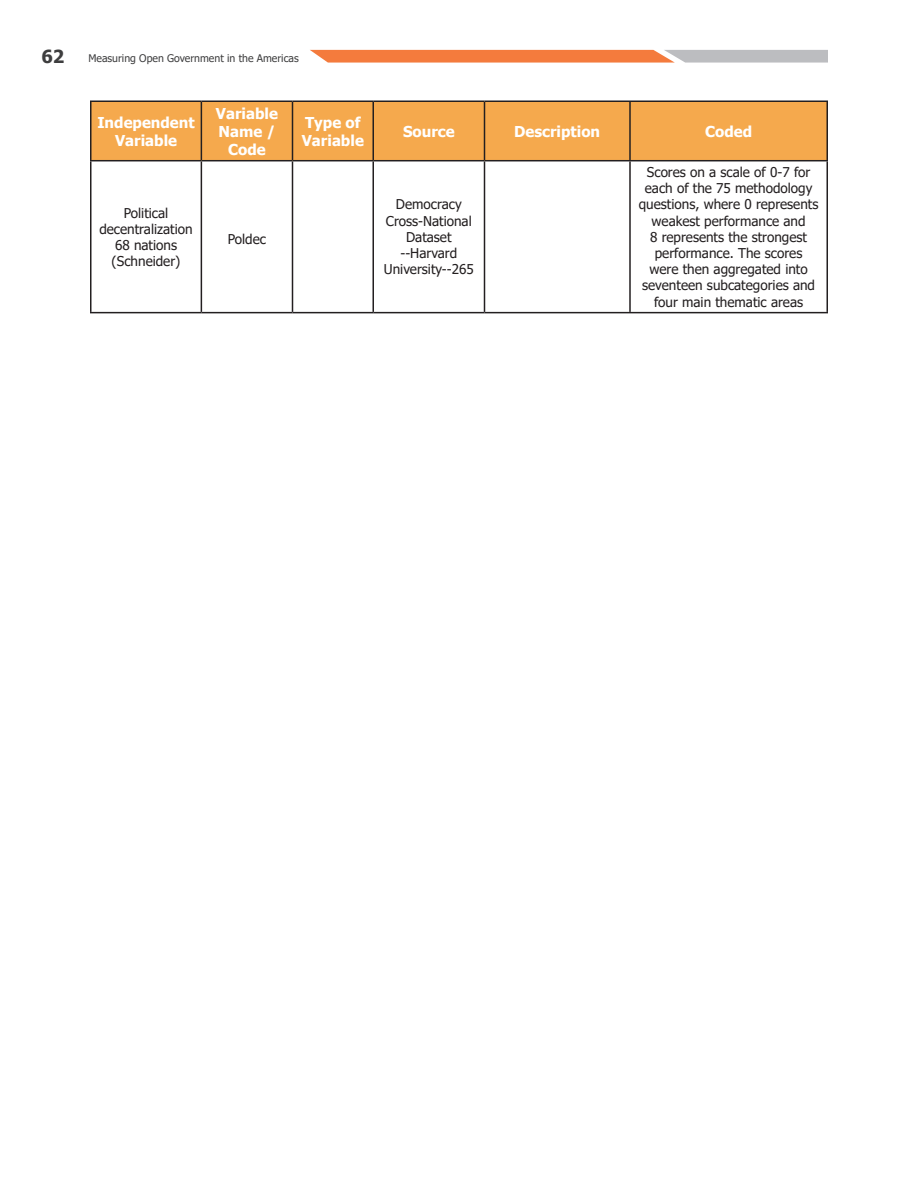
<style>
.page{position:relative;width:918px;height:1188px;background:#fff}
.page>*{position:absolute;margin:0;border:0;box-sizing:border-box;transform-origin:0 0}
.t1{font:700 18px "Tahoma";color:#3e3e3f}
.t2{font:700 15px/18px "Tahoma";color:#fff;text-align:center}
.t3{font:13.5px/16.2px "Tahoma";color:#231f20;text-align:center}
.t4{font:10.5px "Tahoma";color:#3e3e3f}
</style>
<div class="page">
<svg style="left:310px;top:50px;width:518px;height:13px;background:#e49770"></svg>
<div style="left:92px;top:102px;width:734px;height:58px;background:#f5a94d"></div>
<hr style="left:90px;top:100px;width:111px;height:2px;background:#231f20">
<hr style="left:90px;top:102px;width:2px;height:58px;background:#231f20">
<hr style="left:201px;top:100px;width:91px;height:2px;background:#231f20">
<hr style="left:201px;top:102px;width:1px;height:58px;background:#231f20">
<hr style="left:292px;top:100px;width:81px;height:2px;background:#231f20">
<hr style="left:292px;top:102px;width:1px;height:58px;background:#231f20">
<hr style="left:373px;top:100px;width:112px;height:2px;background:#231f20">
<hr style="left:372px;top:102px;width:2px;height:58px;background:#231f20">
<hr style="left:484px;top:100px;width:146px;height:2px;background:#231f20">
<hr style="left:484px;top:102px;width:1px;height:58px;background:#231f20">
<hr style="left:630px;top:100px;width:198px;height:2px;background:#231f20">
<hr style="left:629px;top:102px;width:2px;height:58px;background:#231f20">
<hr style="left:826px;top:102px;width:2px;height:58px;background:#231f20">
<hr style="left:90px;top:160px;width:111px;height:1px;background:#231f20">
<hr style="left:90px;top:161px;width:2px;height:151px;background:#231f20">
<hr style="left:201px;top:160px;width:91px;height:1px;background:#231f20">
<hr style="left:201px;top:161px;width:1px;height:151px;background:#231f20">
<hr style="left:292px;top:160px;width:81px;height:1px;background:#231f20">
<hr style="left:292px;top:161px;width:1px;height:151px;background:#231f20">
<hr style="left:373px;top:160px;width:112px;height:1px;background:#231f20">
<hr style="left:372px;top:161px;width:2px;height:151px;background:#231f20">
<hr style="left:484px;top:160px;width:146px;height:1px;background:#231f20">
<hr style="left:484px;top:161px;width:1px;height:151px;background:#231f20">
<hr style="left:630px;top:160px;width:198px;height:1px;background:#231f20">
<hr style="left:629px;top:161px;width:2px;height:151px;background:#231f20">
<hr style="left:826px;top:161px;width:2px;height:151px;background:#231f20">
<hr style="left:90px;top:312px;width:111px;height:1px;background:#231f20">
<hr style="left:201px;top:312px;width:91px;height:1px;background:#231f20">
<hr style="left:292px;top:312px;width:81px;height:1px;background:#231f20">
<hr style="left:373px;top:312px;width:112px;height:1px;background:#231f20">
<hr style="left:484px;top:312px;width:146px;height:1px;background:#231f20">
<hr style="left:630px;top:312px;width:198px;height:1px;background:#231f20">
<h1 class="t1" style="left:41px;top:44px;width:24px">62</h1>
<p class="t4" style="left:88px;top:51px;width:212px">Measuring Open Government in the Americas</p>
<p class="t2" style="left:97px;top:114px;width:99px">Independent<br>Variable</p>
<p class="t2" style="left:216px;top:105px;width:64px">Variable<br>Name /<br>Code</p>
<p class="t2" style="left:302px;top:114px;width:64px;text-align:left">Type of<br>Variable</p>
<p class="t2" style="left:403px;top:123px;width:53px">Source</p>
<p class="t2" style="left:514px;top:123px;width:87px">Description</p>
<p class="t2" style="left:705px;top:123px;width:49px">Coded</p>
<p class="t3" style="left:99px;top:205px;width:95px">Political decentralization<br>68 nations (Schneider)</p>
<p class="t3" style="left:228px;top:231px;width:40px">Poldec</p>
<p class="t3" style="left:384px;top:197px;width:91px">Democracy<br>Cross-National<br>Dataset --Harvard<br>University--265</p>
<p class="t3" style="left:639px;top:165px;width:181px">Scores on a scale of 0-7 for each of the 75 methodology questions, where 0 represents weakest performance and<br>8 represents the strongest performance. The scores were then aggregated into seventeen subcategories and four main thematic areas</p>
</div>
